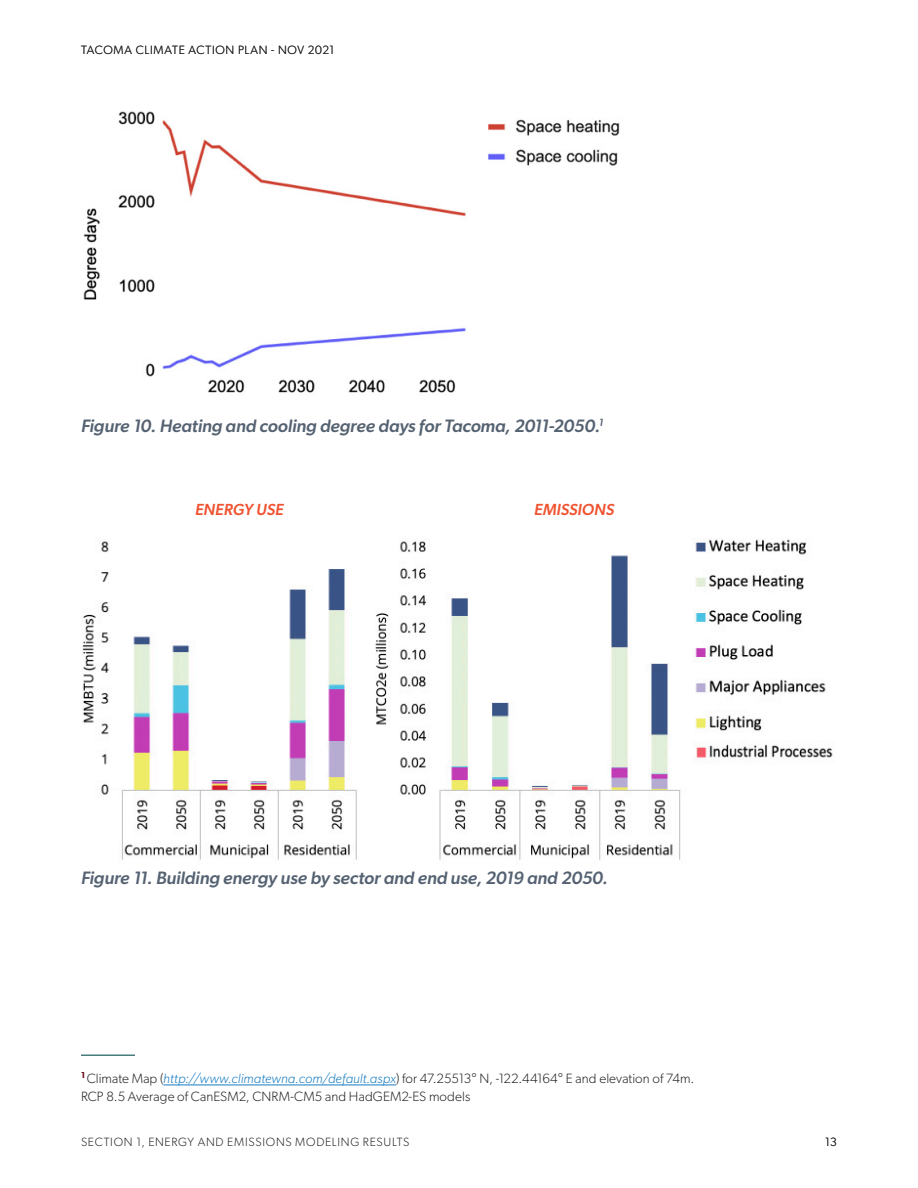
<style>
.page{position:relative;width:918px;height:1188px;background:#fff}
.page>*{position:absolute;margin:0;border:0;box-sizing:border-box;transform-origin:0 0}
.t1{font:italic 500 18px "Gibson";letter-spacing:-.005em;color:#556272}
.t2{font:italic 500 16.2px "Gibson";letter-spacing:.005em;color:#f05331}
.Footnotes{font:300 13.5px/18px "Gibson";letter-spacing:.005em;color:#231f20}
.t3{font:300 12px "Gibson";letter-spacing:.06em;color:#231f20}
.s1{font-style:italic;color:#177dc2}
</style>
<div class="page">
<img style="left:83px;top:111px;width:537px;height:282px">
<img style="left:82px;top:539px;width:751px;height:321px">
<hr style="left:81px;top:1054px;width:54px;height:2px;background:#477c81">
<hr style="left:163px;top:1085px;width:233px;height:1px;background:#177dc2">
<p class="t3" style="left:81px;top:43px;width:255px">TACOMA CLIMATE ACTION PLAN - NOV 2021</p>
<p class="t1" style="left:81px;top:415px;width:524px">Figure 10. Heating and cooling degree days for Tacoma, 2011-2050.<sup>1</sup></p>
<h4 class="t2" style="left:195px;top:499px;width:90px">ENERGY USE</h4>
<h4 class="t2" style="left:534px;top:499px;width:81px">EMISSIONS</h4>
<p class="t1" style="left:81px;top:866px;width:529px">Figure 11. Building energy use by sector and end use, 2019 and 2050.</p>
<p class="Footnotes" style="left:81px;top:1069px;width:615px"><sup>1</sup> Climate Map (<span class="s1">http://www.climatewna.com/default.aspx</span>) for 47.25513° N, -122.44164° E and elevation of 74m.<br>RCP 8.5 Average of CanESM2, CNRM-CM5 and HadGEM2-ES models</p>
<p class="t3" style="left:81px;top:1135px;width:330px">SECTION 1, ENERGY AND EMISSIONS MODELING RESULTS</p>
<p class="t3" style="left:825px;top:1135px;width:13px">13</p>
</div>
